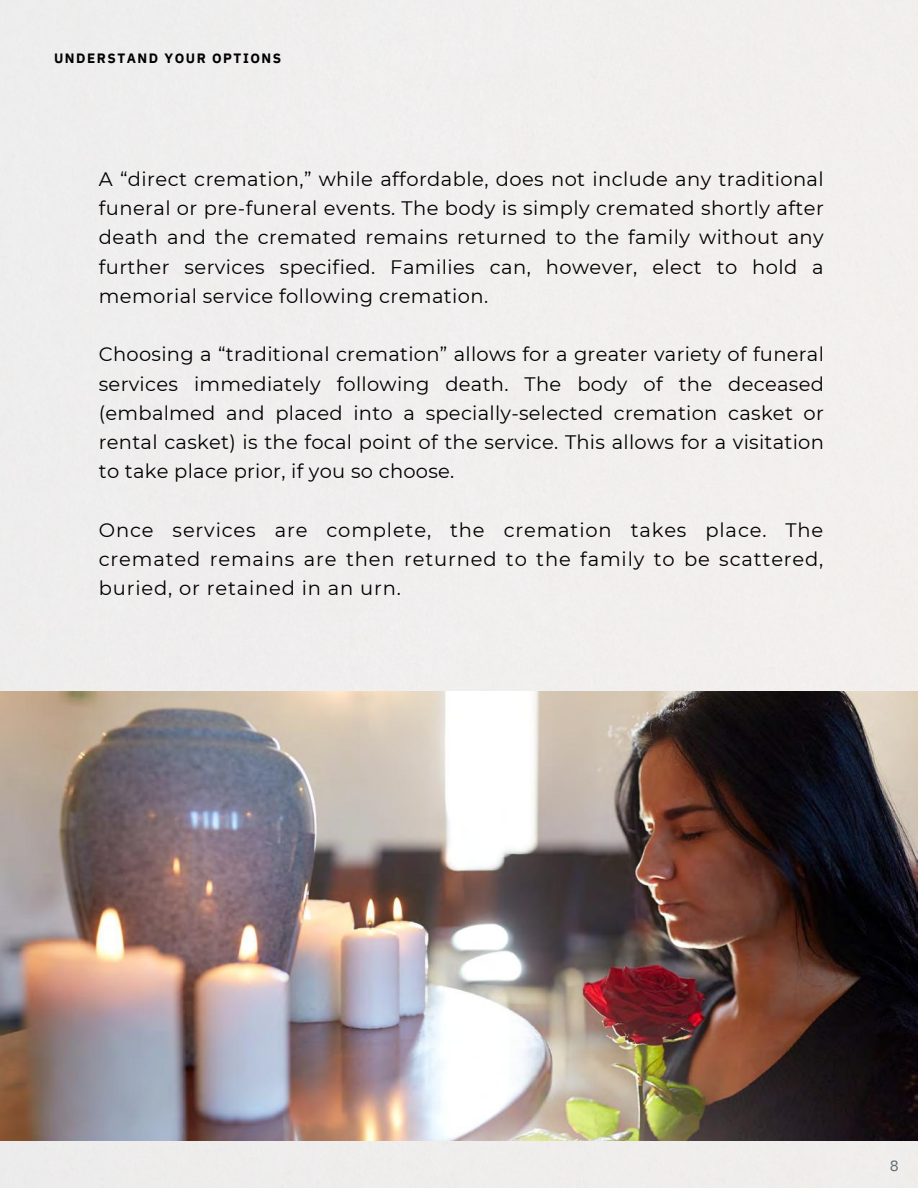
<style>
.page{position:relative;width:918px;height:1188px;background:#f1efee}
.page>*{position:absolute;margin:0;border:0;box-sizing:border-box;transform-origin:0 0}
.t1{font:19.5px/29.2px "Montserrat";letter-spacing:.02em;color:#000;text-align:justify}
.t2{font:15px "IBM Plex Sans";color:#5f6b72}
.t3{font:700 13.5px "IBM Plex Sans";letter-spacing:.11em;color:#000}
</style>
<div class="page">
<img style="left:0;top:691px;width:918px;height:449px">
<p class="t3" style="left:54px;top:49px;width:229px">UNDERSTAND YOUR OPTIONS</p>
<p class="t1" style="left:99px;top:164px;width:727px">A “direct cremation,” while affordable, does not include any traditional funeral or pre-funeral events. The body is simply cremated shortly after death and the cremated remains returned to the family without any further services specified. Families can, however, elect to hold a memorial service following cremation.</p>
<p class="t1" style="left:99px;top:340px;width:727px">Choosing a “traditional cremation” allows for a greater variety of funeral services immediately following death. The body of the deceased (embalmed and placed into a specially-selected cremation casket or rental casket) is the focal point of the service. This allows for a visitation to take place prior, if you so choose.</p>
<p class="t1" style="left:99px;top:515px;width:726px">Once services are complete, the cremation takes place. The cremated remains are then returned to the family to be scattered, buried, or retained in an urn.</p>
<p class="t2" style="left:890px;top:1155px;width:10px">8</p>
</div>
